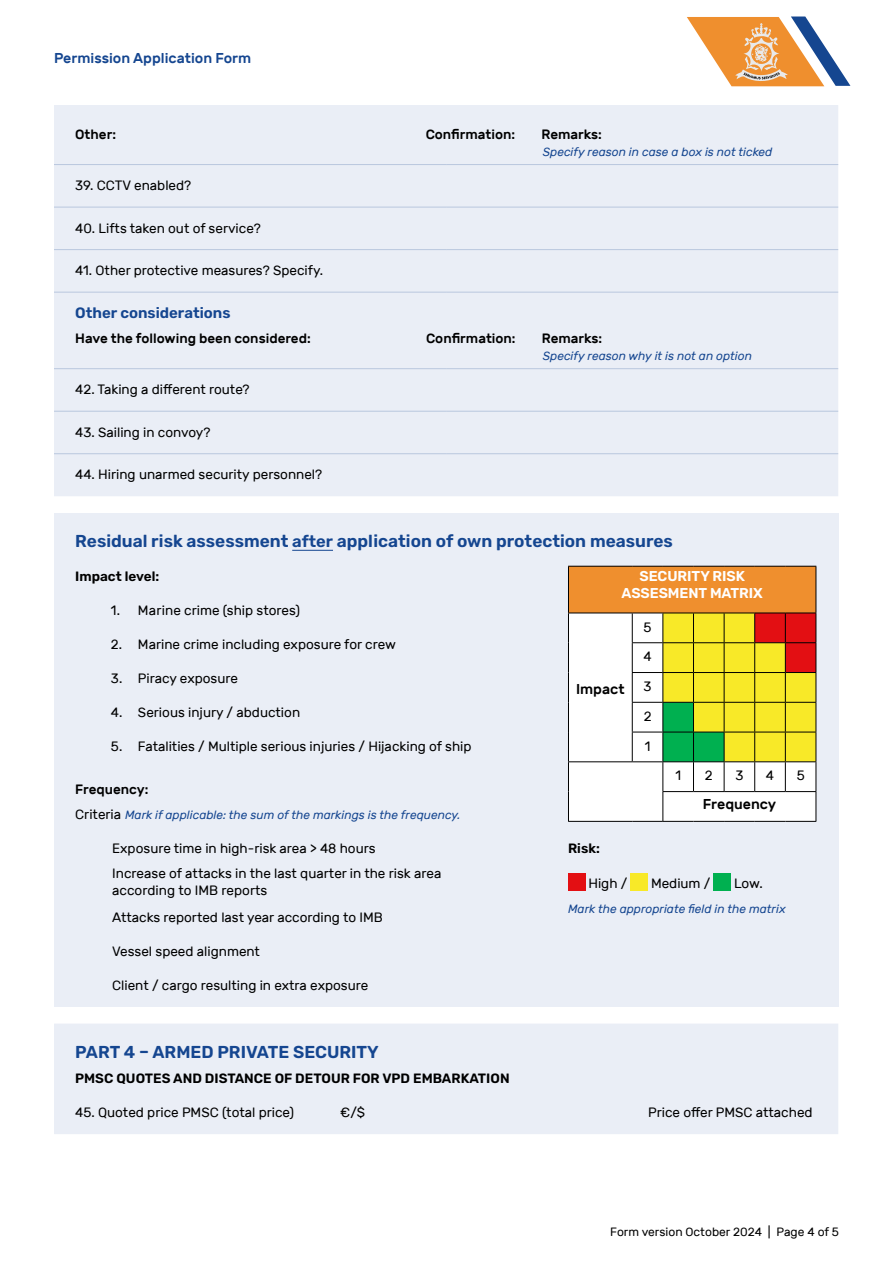
<style>
.page{position:relative;width:893px;height:1263px;background:#fff}
.page>*{position:absolute;margin:0;border:0;box-sizing:border-box;transform-origin:0 0}
.t1{font:600 17.25px "Rubik";color:#154690}
.t2{font:600 15px "Rubik";color:#154690}
.t3{font:600 14.25px/17px "Rubik";letter-spacing:-.005em;color:#fff;text-align:center}
.t4{font:500 14.25px "Rubik";color:#154690}
.t5{font:500 14.25px "Rubik";color:#000}
.t6{font:13.5px/24.8px "Rubik";color:#000}
.t7{font:500 13.5px "Rubik";color:#000}
.t8{font:600 13.5px "Rubik";color:#000}
.t9{font:italic 12px "Rubik";color:#154690}
.t10{font:12px "Rubik";color:#000}
.s1{font-size:16.5px}
.s2{font-style:normal;font-size:13.5px;color:#000}
</style>
<div class="page">
<div style="left:54px;top:513px;width:785px;height:493px;background:#eaeef6"></div>
<div style="left:54px;top:105px;width:784px;height:391px;background:#eaeef6"></div>
<hr style="left:54px;top:164px;width:392px;height:1px;background:#b9c7de">
<hr style="left:446px;top:164px;width:392px;height:1px;background:#b9c7de">
<hr style="left:54px;top:207px;width:392px;height:1px;background:#b9c7de">
<hr style="left:446px;top:207px;width:392px;height:1px;background:#b9c7de">
<hr style="left:54px;top:249px;width:392px;height:1px;background:#b9c7de">
<hr style="left:446px;top:249px;width:392px;height:1px;background:#b9c7de">
<hr style="left:54px;top:292px;width:392px;height:1px;background:#b9c7de">
<hr style="left:446px;top:292px;width:392px;height:1px;background:#b9c7de">
<hr style="left:54px;top:368px;width:392px;height:1px;background:#b9c7de">
<hr style="left:446px;top:368px;width:392px;height:1px;background:#b9c7de">
<hr style="left:54px;top:411px;width:392px;height:1px;background:#b9c7de">
<hr style="left:446px;top:411px;width:392px;height:1px;background:#b9c7de">
<hr style="left:54px;top:453px;width:392px;height:1px;background:#b9c7de">
<hr style="left:446px;top:453px;width:392px;height:1px;background:#b9c7de">
<div style="left:54px;top:1024px;width:784px;height:110px;background:#eaeef6"></div>
<svg style="left:687px;top:17px;width:163px;height:69px"></svg>
<hr style="left:292px;top:550px;width:41px;height:1px;background:#154690">
<div style="left:568px;top:566px;width:248px;height:47px;background:#ef8f2e"></div>
<div style="left:569px;top:614px;width:93px;height:207px;background:#fff"></div>
<hr style="left:568px;top:566px;width:64px;height:1px;background:#000">
<hr style="left:568px;top:567px;width:1px;height:46px;background:#000">
<hr style="left:632px;top:566px;width:31px;height:1px;background:#000">
<hr style="left:663px;top:566px;width:30px;height:1px;background:#000">
<hr style="left:693px;top:566px;width:31px;height:1px;background:#000">
<hr style="left:724px;top:566px;width:31px;height:1px;background:#000">
<hr style="left:755px;top:566px;width:30px;height:1px;background:#000">
<hr style="left:785px;top:566px;width:31px;height:1px;background:#000">
<hr style="left:816px;top:567px;width:1px;height:46px;background:#000">
<hr style="left:568px;top:613px;width:64px;height:1px;background:#000">
<hr style="left:568px;top:613px;width:1px;height:30px;background:#000">
<svg style="left:568px;top:643px;width:1px;height:29px"></svg>
<hr style="left:568px;top:672px;width:1px;height:30px;background:#000">
<hr style="left:568px;top:702px;width:1px;height:30px;background:#000">
<hr style="left:632px;top:613px;width:31px;height:1px;background:#000">
<hr style="left:632px;top:642px;width:31px;height:1px;background:#000">
<hr style="left:632px;top:672px;width:31px;height:1px;background:#000">
<hr style="left:632px;top:702px;width:31px;height:1px;background:#000">
<hr style="left:632px;top:732px;width:31px;height:1px;background:#000">
<svg style="left:632px;top:613px;width:1px;height:148px"></svg>
<hr style="left:568px;top:761px;width:64px;height:1px;background:#000">
<svg style="left:568px;top:732px;width:1px;height:59px"></svg>
<hr style="left:632px;top:761px;width:31px;height:1px;background:#000">
<hr style="left:568px;top:791px;width:1px;height:30px;background:#000">
<svg style="left:662px;top:613px;width:155px;height:208px;background:#d4c961"></svg>
<hr style="left:568px;top:821px;width:64px;height:1px;background:#000">
<hr style="left:632px;top:821px;width:31px;height:1px;background:#000">
<hr style="left:663px;top:821px;width:30px;height:1px;background:#000">
<hr style="left:693px;top:821px;width:31px;height:1px;background:#000">
<hr style="left:724px;top:821px;width:31px;height:1px;background:#000">
<hr style="left:755px;top:821px;width:30px;height:1px;background:#000">
<hr style="left:785px;top:821px;width:31px;height:1px;background:#000">
<div style="left:568px;top:874px;width:17px;height:17px;background:#e30f13"></div>
<div style="left:631px;top:874px;width:17px;height:17px;background:#f8e928"></div>
<div style="left:714px;top:874px;width:17px;height:17px;background:#00b050"></div>
<p class="t4" style="left:54px;top:50px;width:199px">Permission Application Form</p>
<p class="t7" style="left:75px;top:127px;width:42px">Other:</p>
<p class="t7" style="left:426px;top:127px;width:91px">Confirmation:</p>
<p class="t7" style="left:541px;top:127px;width:62px">Remarks:</p>
<p class="t9" style="left:543px;top:145px;width:231px">Specify reason in case a box is not ticked</p>
<p class="t6" style="left:75px;top:173px;width:118px">39. CCTV enabled?</p>
<p class="t6" style="left:75px;top:216px;width:187px">40. Lifts taken out of service?</p>
<p class="t6" style="left:75px;top:258px;width:249px">41. Other protective measures? Specify.</p>
<p class="t2" style="left:75px;top:304px;width:157px">Other considerations</p>
<p class="t7" style="left:75px;top:331px;width:237px">Have the following been considered:</p>
<p class="t7" style="left:426px;top:331px;width:91px">Confirmation:</p>
<p class="t7" style="left:542px;top:331px;width:62px">Remarks:</p>
<p class="t9" style="left:543px;top:349px;width:211px">Specify reason why it is not an option</p>
<p class="t6" style="left:75px;top:377px;width:176px">42. Taking a different route?</p>
<p class="t6" style="left:75px;top:420px;width:137px">43. Sailing in convoy?</p>
<p class="t6" style="left:75px;top:462px;width:249px">44. Hiring unarmed security personnel?</p>
<p class="t1" style="left:75px;top:532px;width:599px">Residual risk assessment <span class="s1">after</span> application of own protection measures</p>
<p class="t8" style="left:75px;top:569px;width:85px">Impact level:</p>
<p class="t6" style="left:111px;top:599px;width:190px">1. Marine crime (ship stores)</p>
<p class="t6" style="left:111px;top:633px;width:286px">2. Marine crime including exposure for crew</p>
<p class="t6" style="left:111px;top:667px;width:128px">3. Piracy exposure</p>
<p class="t6" style="left:111px;top:701px;width:191px">4. Serious injury / abduction</p>
<p class="t6" style="left:111px;top:735px;width:362px">5. Fatalities / Multiple serious injuries / Hijacking of ship</p>
<p class="t7" style="left:75px;top:782px;width:75px">Frequency:</p>
<p class="t9" style="left:75px;top:809px;width:387px"><span class="s2">Criteria</span> Mark if applicable: the sum of the markings is the frequency.</p>
<p class="t6" style="left:112px;top:837px;width:331px">Exposure time in high-risk area &gt; 48 hours<br>Increase of attacks in the last quarter in the risk area</p>
<p class="t6" style="left:112px;top:878px;width:272px;line-height:26.4px">according to IMB reports<br>Attacks reported last year according to IMB</p>
<p class="t6" style="left:112px;top:939px;width:149px">Vessel speed alignment</p>
<p class="t6" style="left:112px;top:973px;width:258px">Client / cargo resulting in extra exposure</p>
<p class="t3" style="left:622px;top:568px;width:143px">SECURITY RISK<br>ASSESMENT MATRIX</p>
<p class="t6" style="left:644px;top:615px;width:10px">5</p>
<p class="t6" style="left:643px;top:645px;width:10px">4</p>
<p class="t6" style="left:644px;top:674px;width:10px">3</p>
<p class="t6" style="left:644px;top:704px;width:9px">2</p>
<p class="t6" style="left:645px;top:734px;width:7px">1</p>
<p class="t5" style="left:576px;top:681px;width:50px">Impact</p>
<p class="t6" style="left:675px;top:764px;width:7px">1</p>
<p class="t6" style="left:705px;top:764px;width:9px">2</p>
<p class="t6" style="left:735px;top:764px;width:10px">3</p>
<p class="t6" style="left:766px;top:764px;width:10px">4</p>
<p class="t6" style="left:797px;top:764px;width:10px">5</p>
<p class="t5" style="left:703px;top:796px;width:75px">Frequency</p>
<p class="t8" style="left:568px;top:841px;width:33px">Risk:</p>
<p class="t6" style="left:588px;top:871px;width:41px">High /</p>
<p class="t6" style="left:651px;top:871px;width:61px">Medium /</p>
<p class="t6" style="left:734px;top:871px;width:30px">Low.</p>
<p class="t9" style="left:568px;top:902px;width:219px">Mark the appropriate field in the matrix</p>
<p class="t1" style="left:75px;top:1042px;width:305px">PART 4 – ARMED PRIVATE SECURITY</p>
<p class="t8" style="left:75px;top:1071px;width:436px">PMSC QUOTES AND DISTANCE OF DETOUR FOR VPD EMBARKATION</p>
<p class="t6" style="left:75px;top:1100px;width:220px">45. Quoted price PMSC (total price)</p>
<p class="t6" style="left:340px;top:1100px;width:26px">€/$</p>
<p class="t6" style="left:648px;top:1100px;width:166px">Price offer PMSC attached</p>
<p class="t10" style="left:610px;top:1225px;width:230px">Form version October 2024 | Page 4 of 5</p>
</div>
